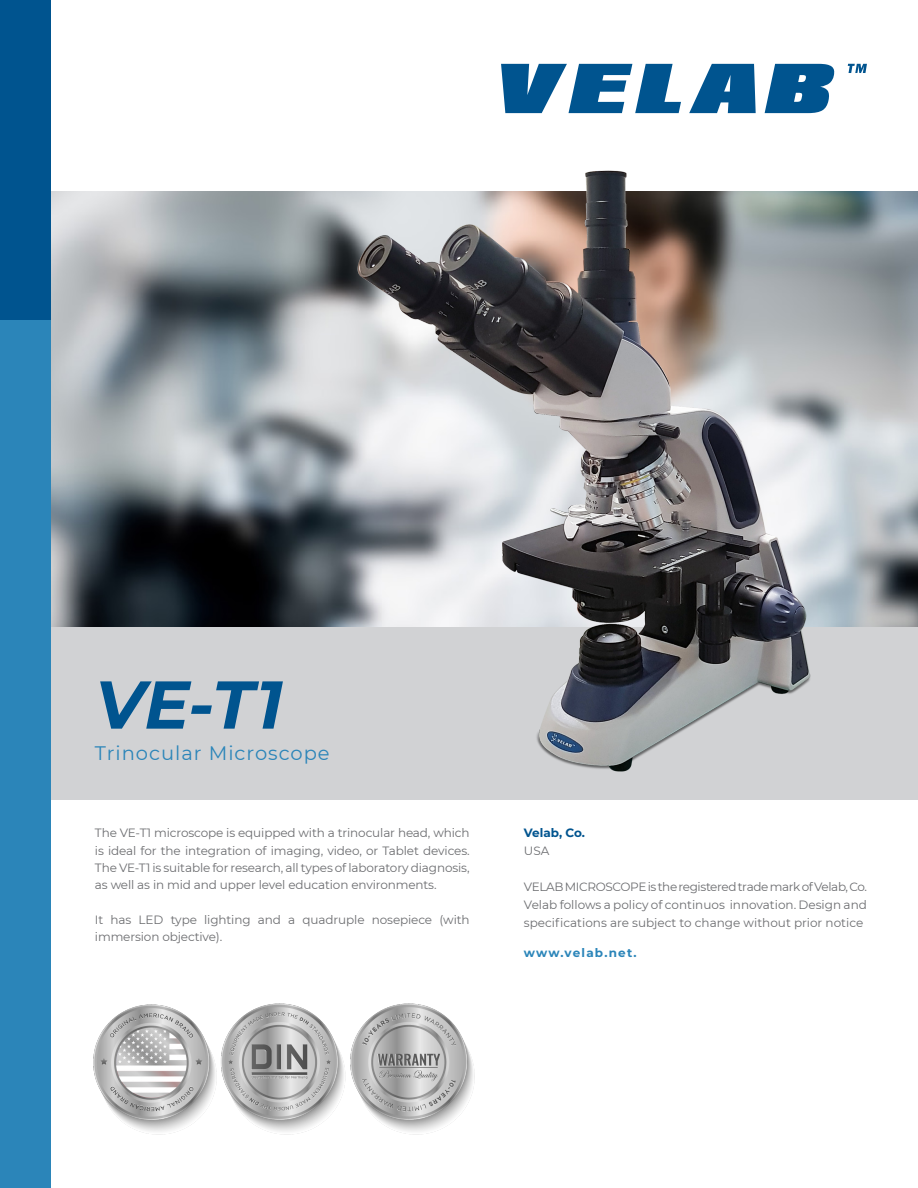
<style>
.page{position:relative;width:918px;height:1188px;background:#fff}
.page>*{position:absolute;margin:0;border:0;box-sizing:border-box;transform-origin:0 0}
.t1{font:italic 700 67.5px "Montserrat";color:#00548f}
.t2{font:19.5px "Montserrat";letter-spacing:.05em;color:#2b85b9}
.t3{font:12px/17.2px "Montserrat";letter-spacing:-.01em;color:#6c6d70}
.t4{font:12px "Montserrat";letter-spacing:-.03em;color:#6c6d70}
.t5{font:700 12px "Montserrat";letter-spacing:.1em;color:#2b85b9}
.t6{font:700 12px "Montserrat";color:#00548f}
</style>
<div class="page">
<img style="left:50px;top:191px;width:868px;height:436px">
<div style="left:0;top:627px;width:918px;height:172px;background:#d1d2d4"></div>
<div style="left:0;top:0;width:50px;height:321px;background:#00548f"></div>
<div style="left:0;top:321px;width:50px;height:867px;background:#2b85b9"></div>
<svg style="left:501px;top:64px;width:180px;height:49px"></svg>
<svg style="left:689px;top:64px;width:67px;height:49px"></svg>
<svg style="left:765px;top:64px;width:69px;height:49px"></svg>
<svg style="left:848px;top:64px;width:19px;height:9px"></svg>
<img style="left:93px;top:1003px;width:382px;height:132px">
<img style="left:315px;top:170px;width:552px;height:602px">
<p class="t1" style="left:95px;top:656px;width:189px">VE-T1</p>
<p class="t2" style="left:95px;top:740px;width:236px">Trinocular Microscope</p>
<p class="t3" style="left:95px;top:824px;width:376px;text-align:justify">The VE-T1 microscope is equipped with a trinocular head, which is ideal for the integration of imaging, video, or Tablet devices.<br>The VE-T1 is suitable for research, all types of laboratory diagnosis, as well as in mid and upper level education environments.</p>
<p class="t3" style="left:95px;top:910px;width:376px">It has LED type lighting and a quadruple nosepiece (with immersion objective).</p>
<p class="t6" style="left:524px;top:824px;width:63px">Velab, Co.</p>
<p class="t3" style="left:524px;top:842px;width:27px">USA</p>
<p class="t4" style="left:524px;top:879px;width:344px">VELAB MICROSCOPE is the registered trade mark of Velab, Co.</p>
<p class="t3" style="left:524px;top:896px;width:344px;line-height:18px">Velab follows a policy of continuos innovation. Design and specifications are subject to change without prior notice</p>
<p class="t5" style="left:524px;top:944px;width:114px">www.velab.net.</p>
</div>
